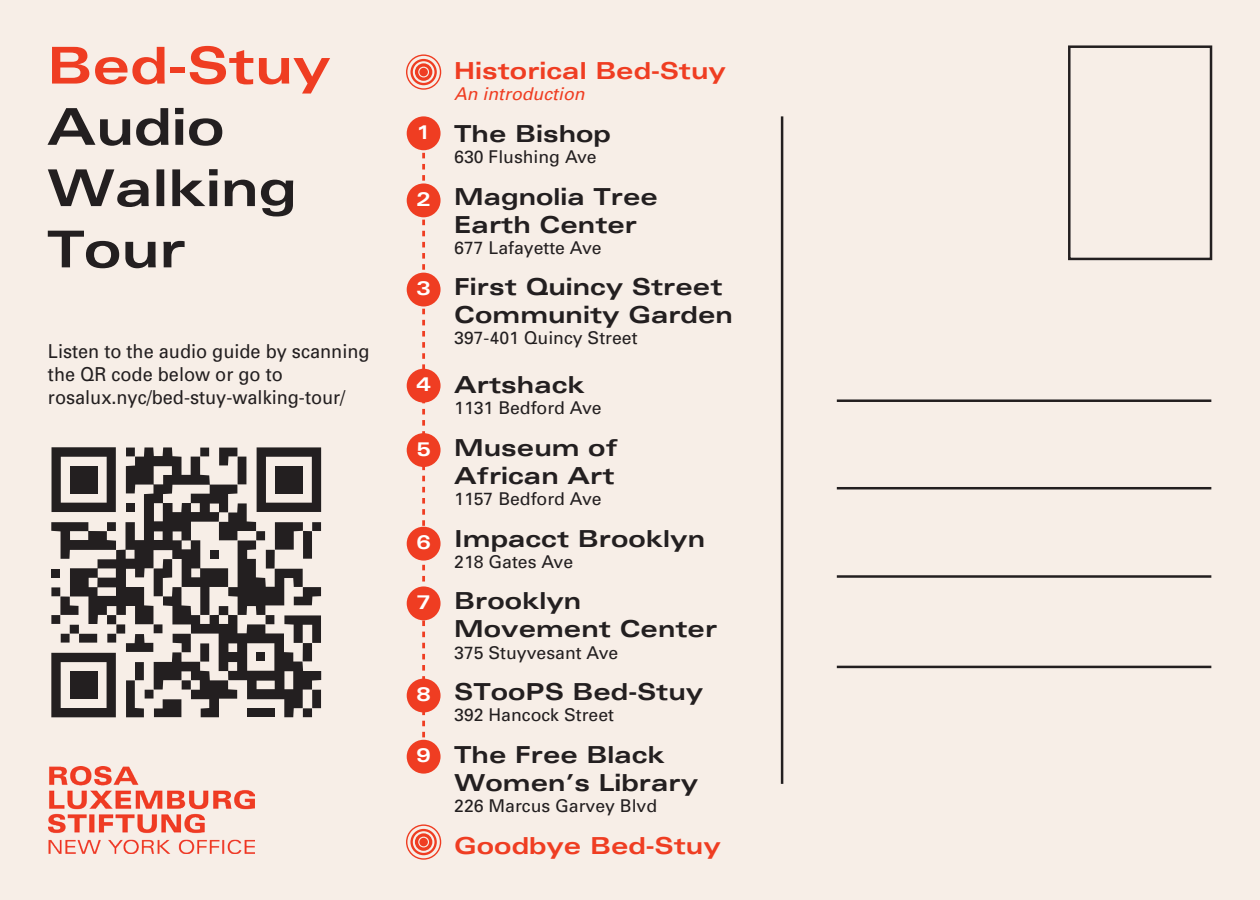
<style>
.page{position:relative;width:1260px;height:900px;background:#f7eee7}
.page>*{position:absolute;margin:0;border:0;box-sizing:border-box;transform-origin:0 0}
.t1{font:700 expanded 51px/61.2px "Univers";color:#231f20}
.t2{font:700 expanded 51px "Univers";color:#ef3d22}
.t3{font:700 expanded 23.5px/28.2px "Univers";color:#231f20}
.t4{font:700 expanded 23.5px "Univers";color:#ef3d22}
.t5{font:700 expanded 19.5px "Univers";color:#fff}
.t6{font:19.25px/23px "Univers";color:#231f20;scale:.94 1}
.t7{font:17.75px "Univers";color:#231f20}
.t8{font:italic 17.75px "Univers";color:#ef3d22}
</style>
<div class="page">
<svg style="left:422px;top:153px;width:3px;height:5px"></svg>
<svg style="left:422px;top:164px;width:3px;height:17px"></svg>
<svg style="left:422px;top:220px;width:3px;height:5px"></svg>
<svg style="left:422px;top:231px;width:3px;height:5px"></svg>
<svg style="left:422px;top:242px;width:3px;height:5px"></svg>
<svg style="left:422px;top:253px;width:3px;height:20px"></svg>
<svg style="left:422px;top:309px;width:3px;height:5px"></svg>
<svg style="left:422px;top:320px;width:3px;height:5px"></svg>
<svg style="left:422px;top:331px;width:3px;height:38px"></svg>
<svg style="left:422px;top:409px;width:3px;height:5px"></svg>
<svg style="left:422px;top:420px;width:3px;height:13px"></svg>
<svg style="left:422px;top:476px;width:3px;height:5px"></svg>
<svg style="left:422px;top:487px;width:3px;height:5px"></svg>
<svg style="left:422px;top:498px;width:3px;height:29px"></svg>
<svg style="left:422px;top:565px;width:3px;height:5px"></svg>
<svg style="left:422px;top:576px;width:3px;height:50px"></svg>
<svg style="left:422px;top:632px;width:3px;height:5px"></svg>
<svg style="left:422px;top:643px;width:3px;height:5px"></svg>
<svg style="left:422px;top:654px;width:3px;height:5px"></svg>
<svg style="left:422px;top:665px;width:3px;height:14px"></svg>
<svg style="left:422px;top:721px;width:3px;height:5px"></svg>
<svg style="left:422px;top:732px;width:3px;height:5px"></svg>
<div style="left:407px;top:116px;width:34px;height:34px;background:#ef3d22;border-radius:50%"></div>
<img style="left:49px;top:767px;width:206px;height:86px">
<div style="left:407px;top:183px;width:34px;height:34px;background:#ef3d22;border-radius:50%"></div>
<div style="left:407px;top:273px;width:34px;height:33px;background:#ef3d22;border-radius:50%"></div>
<div style="left:407px;top:369px;width:34px;height:34px;background:#ef3d22;border-radius:50%"></div>
<div style="left:407px;top:433px;width:34px;height:34px;background:#ef3d22;border-radius:50%"></div>
<div style="left:407px;top:527px;width:34px;height:34px;background:#ef3d22;border-radius:50%"></div>
<div style="left:407px;top:586px;width:34px;height:34px;background:#ef3d22;border-radius:50%"></div>
<div style="left:407px;top:679px;width:34px;height:33px;background:#ef3d22;border-radius:50%"></div>
<div style="left:407px;top:740px;width:34px;height:34px;background:#ef3d22;border-radius:50%"></div>
<svg style="left:406px;top:54px;width:35px;height:36px"></svg>
<svg style="left:406px;top:824px;width:35px;height:36px"></svg>
<div style="left:1068px;top:45px;width:144px;height:215px;border:2px solid #231f20"></div>
<hr style="left:837px;top:399px;width:374px;height:3px;background:#231f20">
<hr style="left:837px;top:487px;width:374px;height:2px;background:#231f20">
<hr style="left:837px;top:575px;width:374px;height:3px;background:#231f20">
<hr style="left:837px;top:666px;width:374px;height:2px;background:#231f20">
<hr style="left:781px;top:116px;width:2px;height:668px;background:#231f20">
<svg style="left:51px;top:447px;width:270px;height:270px"></svg>
<div style="left:257px;top:653px;width:8px;height:8px;background:#231f20"></div>
<div style="left:70px;top:466px;width:27px;height:28px;background:#231f20"></div>
<div style="left:275px;top:466px;width:27px;height:27px;background:#231f20"></div>
<div style="left:70px;top:671px;width:27px;height:28px;background:#231f20"></div>
<h1 class="t2" style="left:47px;top:36px;width:285px">Bed-Stuy</h1>
<h1 class="t1" style="left:47px;top:96px;width:251px">Audio<br>Walking<br>Tour</h1>
<p class="t6" style="left:48px;top:339px;width:344px">Listen to the audio guide by scanning the QR code below or go to rosalux.nyc/bed-stuy-walking-tour/</p>
<p class="t5" style="left:416px;top:121px;width:16px">1</p>
<p class="t5" style="left:416px;top:188px;width:16px">2</p>
<p class="t5" style="left:416px;top:277px;width:16px">3</p>
<p class="t5" style="left:416px;top:373px;width:16px">4</p>
<p class="t5" style="left:416px;top:438px;width:16px">5</p>
<p class="t5" style="left:416px;top:531px;width:16px">6</p>
<p class="t5" style="left:416px;top:591px;width:16px">7</p>
<p class="t5" style="left:416px;top:683px;width:16px">8</p>
<p class="t5" style="left:416px;top:744px;width:16px">9</p>
<p class="t4" style="left:454px;top:58px;width:273px">Historical Bed-Stuy</p>
<p class="t8" style="left:454px;top:83px;width:132px">An introduction</p>
<p class="t3" style="left:454px;top:119px;width:158px">The Bishop</p>
<p class="t7" style="left:454px;top:146px;width:144px">630 Flushing Ave</p>
<p class="t3" style="left:454px;top:182px;width:205px">Magnolia Tree<br>Earth Center</p>
<p class="t7" style="left:454px;top:237px;width:149px">677 Lafayette Ave</p>
<p class="t3" style="left:454px;top:272px;width:280px">First Quincy Street<br>Community Garden</p>
<p class="t7" style="left:454px;top:327px;width:185px">397-401 Quincy Street</p>
<p class="t3" style="left:454px;top:370px;width:132px">Artshack</p>
<p class="t7" style="left:454px;top:397px;width:149px">1131 Bedford Ave</p>
<p class="t3" style="left:454px;top:433px;width:165px">Museum of<br>African Art</p>
<p class="t7" style="left:454px;top:488px;width:149px">1157 Bedford Ave</p>
<p class="t3" style="left:454px;top:524px;width:252px">Impacct Brooklyn</p>
<p class="t7" style="left:454px;top:550px;width:120px">218 Gates Ave</p>
<p class="t3" style="left:454px;top:587px;width:265px">Brooklyn<br>Movement Center</p>
<p class="t7" style="left:454px;top:641px;width:166px">375 Stuyvesant Ave</p>
<p class="t3" style="left:454px;top:678px;width:251px">STooPS Bed-Stuy</p>
<p class="t7" style="left:454px;top:704px;width:161px">392 Hancock Street</p>
<p class="t3" style="left:454px;top:740px;width:245px">The Free Black<br>Women’s Library</p>
<p class="t7" style="left:454px;top:795px;width:204px">226 Marcus Garvey Blvd</p>
<p class="t4" style="left:454px;top:832px;width:268px">Goodbye Bed-Stuy</p>
</div>
